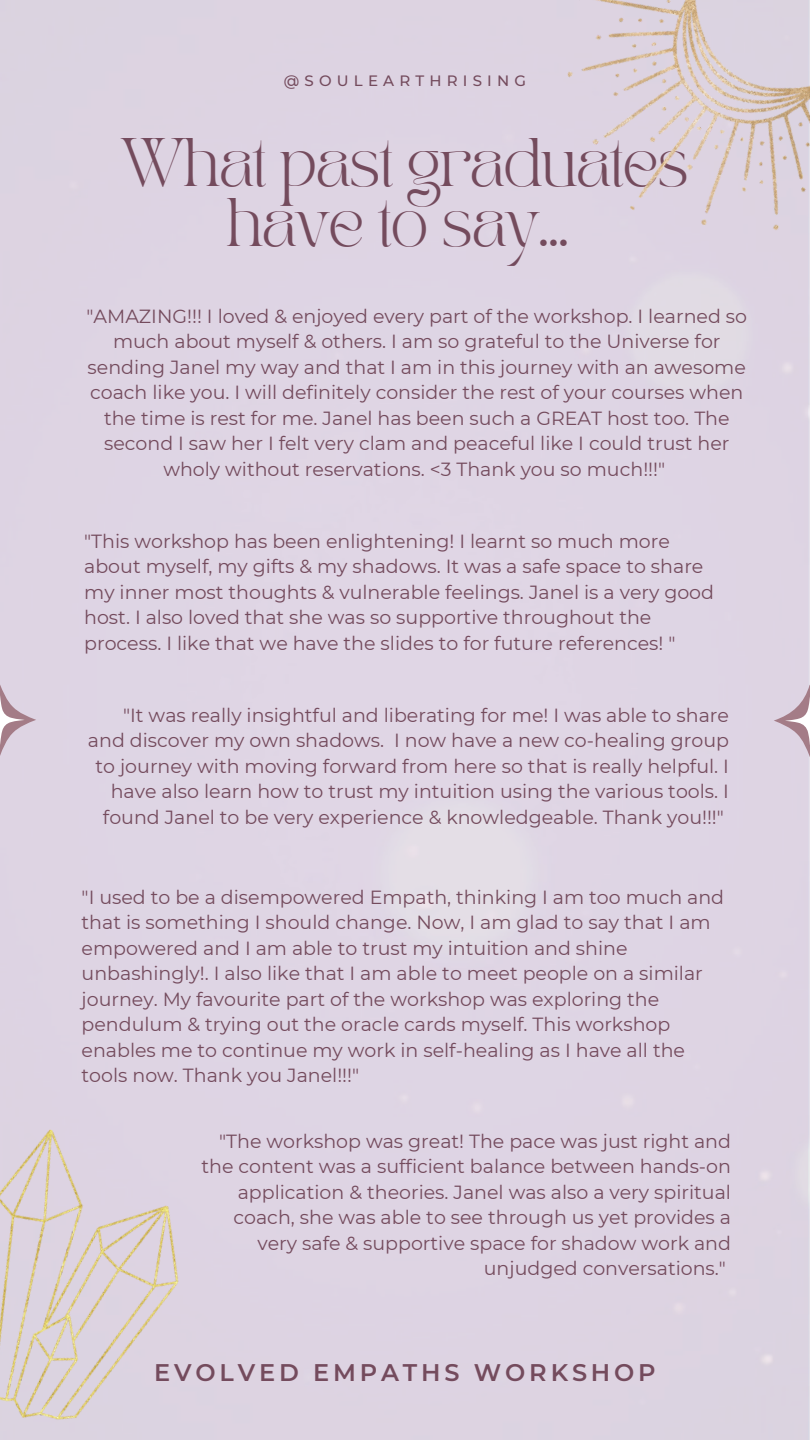
<style>
.page{position:relative;width:810px;height:1440px;background:#fff}
.page>*{position:absolute;margin:0;border:0;box-sizing:border-box;transform-origin:0 0}
.t1{font:48px/59.2px "TAN PEARL Regular";letter-spacing:-.045em;color:#744b5d;text-align:center}
.t2{font:600 24px "Montserrat";letter-spacing:.16em;color:#744b5d}
.t3{font:19px/25.5px "Montserrat";color:#744b5d}
.t4{font:500 15px "Montserrat";letter-spacing:.345em;color:#744b5d}
</style>
<div class="page">
<svg style="left:0;top:684px;width:36px;height:72px;background:#d1c1cd"></svg>
<svg style="left:774px;top:685px;width:36px;height:72px;background:#d1c0cd"></svg>
<img style="left:0;top:1108px;width:208px;height:332px">
<img style="left:493px;top:0;width:317px;height:309px">
<p class="t4" style="left:284px;top:71px;width:244px">@SOULEARTHRISING</p>
<h1 class="t1" style="left:121px;top:138px;width:570px">What past graduates have to say...</h1>
<p class="t3" style="left:86px;top:303px;width:662px;text-align:center">"AMAZING!!! I loved &amp; enjoyed every part of the workshop. I learned so much about myself &amp; others. I am so grateful to the Universe for sending Janel my way and that I am in this journey with an awesome coach like you. I will definitely consider the rest of your courses when the time is rest for me. Janel has been such a GREAT host too. The second I saw her I felt very clam and peaceful like I could trust her wholy without reservations. &lt;3 Thank you so much!!!"</p>
<p class="t3" style="left:84px;top:528px;width:631px">"This workshop has been enlightening! I learnt so much more about myself, my gifts &amp; my shadows. It was a safe space to share my inner most thoughts &amp; vulnerable feelings. Janel is a very good host. I also loved that she was so supportive throughout the process. I like that we have the slides to for future references! "</p>
<p class="t3" style="left:88px;top:702px;width:643px;text-align:right">"It was really insightful and liberating for me! I was able to share and discover my own shadows. I now have a new co-healing group to journey with moving forward from here so that is really helpful. I have also learn how to trust my intuition using the various tools. I found Janel to be very experience &amp; knowledgeable. Thank you!!!"</p>
<p class="t3" style="left:82px;top:884px;width:644px">"I used to be a disempowered Empath, thinking I am too much and that is something I should change. Now, I am glad to say that I am empowered and I am able to trust my intuition and shine unbashingly!. I also like that I am able to meet people on a similar journey. My favourite part of the workshop was exploring the pendulum &amp; trying out the oracle cards myself. This workshop enables me to continue my work in self-healing as I have all the tools now. Thank you Janel!!!"</p>
<p class="t3" style="left:201px;top:1128px;width:531px;text-align:right">"The workshop was great! The pace was just right and the content was a sufficient balance between hands-on application &amp; theories. Janel was also a very spiritual coach, she was able to see through us yet provides a very safe &amp; supportive space for shadow work and unjudged conversations."</p>
<p class="t2" style="left:154px;top:1358px;width:503px">EVOLVED EMPATHS WORKSHOP</p>
</div>
